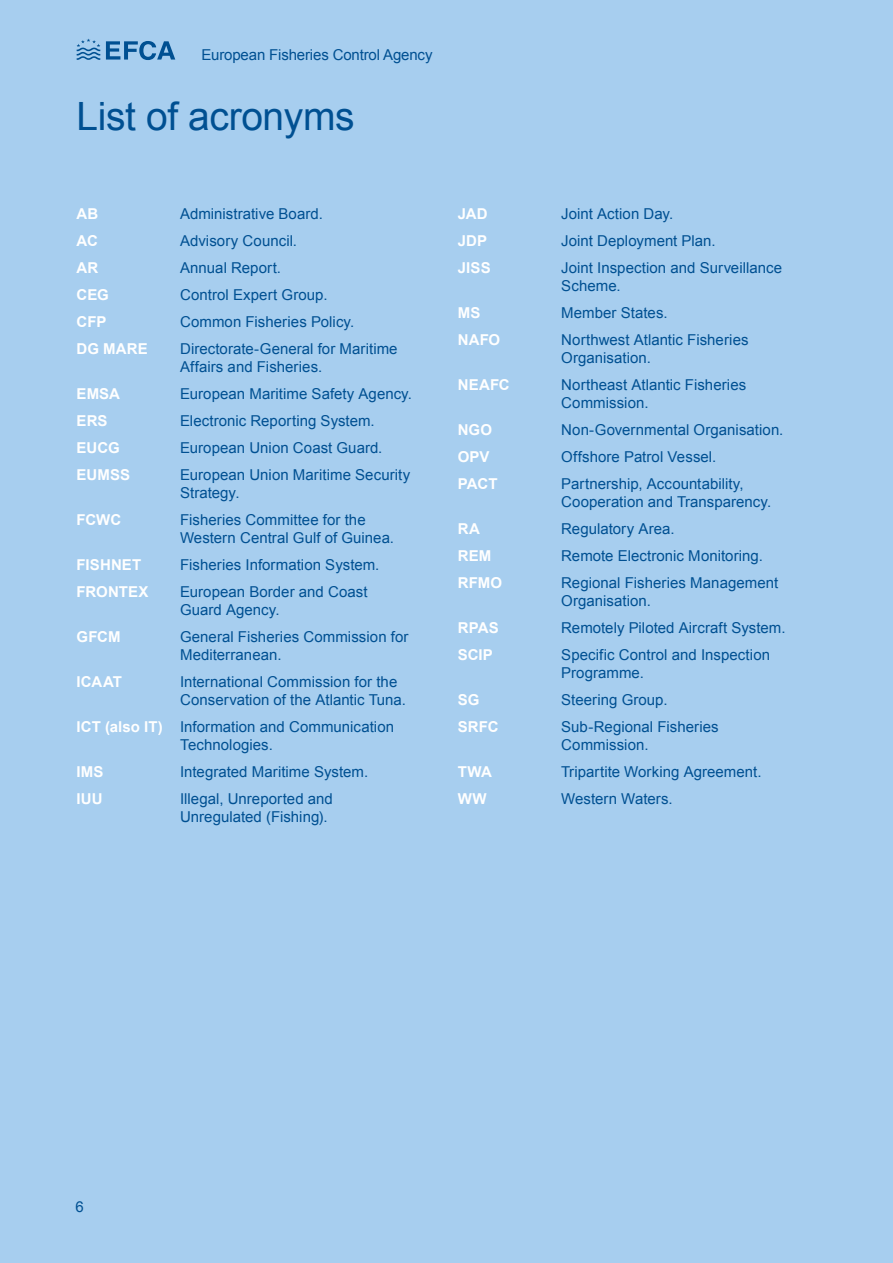
<style>
.page{position:relative;width:893px;height:1263px;background:#a7ceef}
.page>*{position:absolute;margin:0;border:0;box-sizing:border-box;transform-origin:0 0}
.t1{font:39px "Arial";letter-spacing:-.01em;color:#005092}
.t2{font:15px/18px "Arial";letter-spacing:.005em;color:#005092}
.t3{font:700 15px "Arial";letter-spacing:.005em;color:#fff}
.s1{font-weight:700;color:#fff}
</style>
<div class="page">
<svg style="left:77px;top:39px;width:23px;height:21px"></svg>
<svg style="left:106px;top:41px;width:69px;height:19px"></svg>
<p class="t2" style="left:201px;top:46px;width:233px">European Fisheries Control Agency</p>
<h1 class="t1" style="left:77px;top:91px;width:280px">List of acronyms</h1>
<p class="t3" style="left:77px;top:204px;width:23px">AB</p>
<p class="t2" style="left:180px;top:205px;width:144px">Administrative Board.</p>
<p class="t3" style="left:77px;top:231px;width:23px">AC</p>
<p class="t2" style="left:180px;top:232px;width:119px">Advisory Council.</p>
<p class="t3" style="left:77px;top:258px;width:23px">AR</p>
<p class="t2" style="left:180px;top:259px;width:103px">Annual Report.</p>
<p class="t3" style="left:77px;top:285px;width:34px">CEG</p>
<p class="t2" style="left:180px;top:286px;width:149px">Control Expert Group.</p>
<p class="t3" style="left:77px;top:312px;width:31px">CFP</p>
<p class="t2" style="left:180px;top:313px;width:176px">Common Fisheries Policy.</p>
<p class="t3" style="left:77px;top:339px;width:73px">DG MARE</p>
<p class="t2" style="left:180px;top:340px;width:219px">Directorate-General for Maritime<br>Affairs and Fisheries.</p>
<p class="t3" style="left:77px;top:384px;width:45px">EMSA</p>
<p class="t2" style="left:180px;top:385px;width:234px">European Maritime Safety Agency.</p>
<p class="t3" style="left:77px;top:411px;width:32px">ERS</p>
<p class="t2" style="left:180px;top:412px;width:196px">Electronic Reporting System.</p>
<p class="t3" style="left:77px;top:438px;width:45px">EUCG</p>
<p class="t2" style="left:180px;top:439px;width:204px">European Union Coast Guard.</p>
<p class="t3" style="left:77px;top:465px;width:55px">EUMSS</p>
<p class="t2" style="left:180px;top:466px;width:232px">European Union Maritime Security<br>Strategy.</p>
<p class="t3" style="left:77px;top:510px;width:46px">FCWC</p>
<p class="t2" style="left:180px;top:511px;width:216px">Fisheries Committee for the<br>Western Central Gulf of Guinea.</p>
<p class="t3" style="left:77px;top:555px;width:66px">FISHNET</p>
<p class="t2" style="left:180px;top:556px;width:201px">Fisheries Information System.</p>
<p class="t3" style="left:77px;top:582px;width:74px">FRONTEX</p>
<p class="t2" style="left:180px;top:583px;width:189px">European Border and Coast<br>Guard Agency.</p>
<p class="t3" style="left:77px;top:627px;width:46px">GFCM</p>
<p class="t2" style="left:180px;top:628px;width:230px">General Fisheries Commission for<br>Mediterranean.</p>
<p class="t3" style="left:77px;top:672px;width:47px">ICAAT</p>
<p class="t2" style="left:180px;top:673px;width:228px">International Commission for the<br>Conservation of the Atlantic Tuna.</p>
<p class="t2" style="left:180px;top:718px;width:216px;text-indent:-104px"><span class="s1">ICT (also IT)</span> Information and Communication<br>Technologies.</p>
<p class="t3" style="left:77px;top:762px;width:29px">IMS</p>
<p class="t2" style="left:180px;top:763px;width:190px">Integrated Maritime System.</p>
<p class="t3" style="left:77px;top:789px;width:28px">IUU</p>
<p class="t2" style="left:180px;top:790px;width:154px">Illegal, Unreported and<br>Unregulated (Fishing).</p>
<p class="t3" style="left:458px;top:204px;width:31px">JAD</p>
<p class="t2" style="left:561px;top:205px;width:114px">Joint Action Day.</p>
<p class="t3" style="left:458px;top:231px;width:31px">JDP</p>
<p class="t2" style="left:561px;top:232px;width:156px">Joint Deployment Plan.</p>
<p class="t3" style="left:458px;top:258px;width:34px">JISS</p>
<p class="t2" style="left:561px;top:259px;width:222px">Joint Inspection and Surveillance<br>Scheme.</p>
<p class="t3" style="left:458px;top:303px;width:24px">MS</p>
<p class="t2" style="left:561px;top:304px;width:108px">Member States.</p>
<p class="t3" style="left:458px;top:330px;width:44px">NAFO</p>
<p class="t2" style="left:561px;top:331px;width:189px">Northwest Atlantic Fisheries<br>Organisation.</p>
<p class="t3" style="left:458px;top:375px;width:54px">NEAFC</p>
<p class="t2" style="left:561px;top:376px;width:187px">Northeast Atlantic Fisheries<br>Commission.</p>
<p class="t3" style="left:458px;top:420px;width:36px">NGO</p>
<p class="t2" style="left:561px;top:421px;width:224px">Non-Governmental Organisation.</p>
<p class="t3" style="left:458px;top:447px;width:33px">OPV</p>
<p class="t2" style="left:561px;top:448px;width:157px">Offshore Patrol Vessel.</p>
<p class="t3" style="left:458px;top:474px;width:41px">PACT</p>
<p class="t2" style="left:561px;top:475px;width:212px">Partnership, Accountability,<br>Cooperation and Transparency.</p>
<p class="t3" style="left:458px;top:519px;width:24px">RA</p>
<p class="t2" style="left:561px;top:520px;width:115px">Regulatory Area.</p>
<p class="t3" style="left:458px;top:546px;width:35px">REM</p>
<p class="t2" style="left:561px;top:547px;width:203px">Remote Electronic Monitoring.</p>
<p class="t3" style="left:458px;top:573px;width:46px">RFMO</p>
<p class="t2" style="left:561px;top:574px;width:218px">Regional Fisheries Management<br>Organisation.</p>
<p class="t3" style="left:458px;top:618px;width:42px">RPAS</p>
<p class="t2" style="left:561px;top:619px;width:226px">Remotely Piloted Aircraft System.</p>
<p class="t3" style="left:458px;top:645px;width:37px">SCIP</p>
<p class="t2" style="left:561px;top:646px;width:210px">Specific Control and Inspection<br>Programme.</p>
<p class="t3" style="left:458px;top:690px;width:23px">SG</p>
<p class="t2" style="left:561px;top:691px;width:108px">Steering Group.</p>
<p class="t3" style="left:458px;top:717px;width:42px">SRFC</p>
<p class="t2" style="left:561px;top:718px;width:159px">Sub-Regional Fisheries<br>Commission.</p>
<p class="t3" style="left:458px;top:762px;width:36px">TWA</p>
<p class="t2" style="left:561px;top:763px;width:202px">Tripartite Working Agreement.</p>
<p class="t3" style="left:458px;top:789px;width:31px">WW</p>
<p class="t2" style="left:561px;top:790px;width:113px">Western Waters.</p>
<p class="t2" style="left:75px;top:1198px;width:10px">6</p>
</div>
